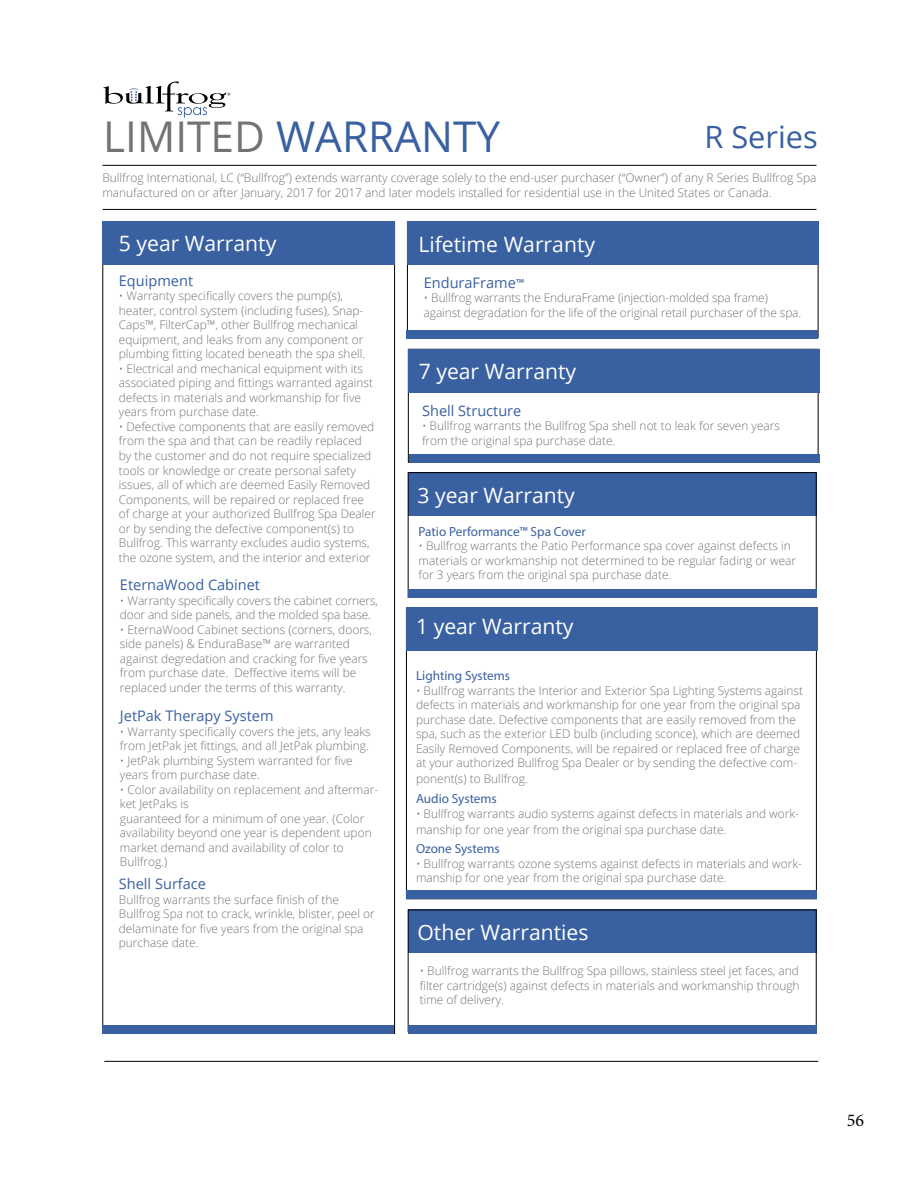
<style>
.page{position:relative;width:918px;height:1188px;background:#fff}
.page>*{position:absolute;margin:0;border:0;box-sizing:border-box;transform-origin:0 0}
.t1{font:42.3px "Open Sans";color:#3960a0}
.t2{font:30.75px "Open Sans";color:#3960a0}
.t3{font:21.15px "Open Sans";color:#fff}
.t4{font:18px "Minion Pro";color:#000}
.t5{font:14.55px "Open Sans";color:#3960a0}
.t6{font:13.2px "Myriad Pro";color:#3960a0}
.t7{font:300 11.85px/14.5px "Open Sans";color:#717375}
.s1{color:#717375}
.s2{font-family:"Myriad Pro";font-size:13.2px}
</style>
<div class="page">
<hr style="left:104px;top:1061px;width:714px;height:1px;background:#000">
<hr style="left:103px;top:165px;width:713px;height:1px;background:#000">
<hr style="left:103px;top:209px;width:713px;height:1px;background:#000">
<svg style="left:103px;top:81px;width:127px;height:37px"></svg>
<div style="left:102px;top:221px;width:293px;height:43px;background:#3960a0"></div>
<div style="left:407px;top:221px;width:411px;height:43px;background:#3960a0"></div>
<div style="left:408px;top:349px;width:411px;height:43px;background:#3960a0"></div>
<div style="left:406px;top:608px;width:411px;height:43px;background:#3960a0"></div>
<div style="left:409px;top:455px;width:410px;height:8px;background:#3960a0"></div>
<div style="left:407px;top:330px;width:411px;height:8px;background:#3960a0"></div>
<div style="left:406px;top:891px;width:410px;height:8px;background:#3960a0"></div>
<div style="left:102px;top:1025px;width:292px;height:8px;background:#3960a0"></div>
<div style="left:408px;top:472px;width:408px;height:44px;background:#3960a0"></div>
<div style="left:408px;top:472px;width:408px;height:126px;border:1px solid #000"></div>
<div style="left:408px;top:589px;width:408px;height:9px;background:#3960a0"></div>
<div style="left:408px;top:910px;width:408px;height:43px;background:#3960a0"></div>
<div style="left:408px;top:1026px;width:408px;height:8px;background:#3960a0"></div>
<h1 class="t1" style="left:103px;top:120px;width:399px"><span class="s1">LIMITED</span> WARRANTY</h1>
<h2 class="t2" style="left:704px;top:124px;width:115px">R Series</h2>
<p class="t7" style="left:102px;top:172px;width:715px">Bullfrog International, LC (“Bullfrog”) extends warranty coverage solely to the end-user purchaser (“Owner”) of any R Series Bullfrog Spa manufactured on or after January, 2017 for 2017 and later models installed for residential use in the United States or Canada.</p>
<h3 class="t3" style="left:119px;top:235px;width:159px">5 year Warranty</h3>
<h3 class="t3" style="left:418px;top:235px;width:178px">Lifetime Warranty</h3>
<p class="t5" style="left:119px;top:274px;width:76px">Equipment</p>
<p class="t7" style="left:119px;top:288px;width:258px">• Warranty specifically covers the pump(s), heater, control system (including fuses), Snap-Caps™, FilterCap™, other Bullfrog mechanical equipment, and leaks from any component or plumbing fitting located beneath the spa shell.<br>ï Electrical and mechanical equipment with its associated piping and fittings warranted against defects in materials and workmanship for five years from purchase date.<br>ï Defective components that are easily removed from the spa and that can be readily replaced by the customer and do not require specialized tools or knowledge or create personal safety issues, all of which are deemed Easily Removed Components, will be repaired or replaced free of charge at your authorized Bullfrog Spa Dealer or by sending the defective component(s) to Bullfrog. This warranty excludes audio systems, the ozone system, and the interior and exterior</p>
<p class="t5" style="left:120px;top:579px;width:142px">EternaWood Cabinet</p>
<p class="t7" style="left:120px;top:593px;width:260px">• Warranty specifically covers the cabinet corners, door and side panels, and the molded spa base.</p>
<p class="t7" style="left:120px;top:622px;width:254px">• EternaWood Cabinet sections (corners, doors, side panels) &amp; EnduraBase™ are warranted against degredation and cracking for five years from purchase date. Deffective items will be replaced under the terms of this warranty.</p>
<p class="t5" style="left:120px;top:710px;width:155px">JetPak Therapy System</p>
<p class="t7" style="left:120px;top:724px;width:252px">• Warranty specifically covers the jets, any leaks from JetPak jet fittings, and all JetPak plumbing.</p>
<p class="t7" style="left:120px;top:753px;width:234px">• JetPak plumbing System warranted for five years from purchase date.</p>
<p class="t7" style="left:120px;top:782px;width:260px">• Color availability on replacement and aftermar&shy;ket JetPaks is<br>guaranteed for a minimum of one year. (Color availability beyond one year is dependent upon market demand and availability of color to Bullfrog.)</p>
<p class="t5" style="left:119px;top:878px;width:89px">Shell Surface</p>
<p class="t7" style="left:119px;top:892px;width:258px">Bullfrog warrants the surface finish of the Bullfrog Spa not to crack, wrinkle, blister, peel or delaminate for five years from the original spa purchase date.</p>
<p class="t5" style="left:424px;top:277px;width:102px">EnduraFrame<span class="s2">™</span></p>
<p class="t7" style="left:424px;top:292px;width:379px">ï Bullfrog warrants the EnduraFrame (injection-molded spa frame) against degradation for the life of the original retail purchaser of the spa.</p>
<h3 class="t3" style="left:419px;top:363px;width:159px">7 year Warranty</h3>
<p class="t5" style="left:422px;top:404px;width:101px">Shell Structure</p>
<p class="t7" style="left:422px;top:418px;width:359px">• Bullfrog warrants the Bullfrog Spa shell not to leak for seven years from the original spa purchase date.</p>
<h3 class="t3" style="left:417px;top:487px;width:159px">3 year Warranty</h3>
<p class="t6" style="left:419px;top:526px;width:169px">Patio Performance™ Spa Cover</p>
<p class="t7" style="left:419px;top:540px;width:379px">ï Bullfrog warrants the Patio Performance spa cover against defects in materials or workmanship not determined to be regular fading or wear for 3 years from the original spa purchase date.</p>
<h3 class="t3" style="left:416px;top:618px;width:159px">1 year Warranty</h3>
<p class="t6" style="left:416px;top:671px;width:95px">Lighting Systems</p>
<p class="t7" style="left:416px;top:684px;width:389px">ï Bullfrog warrants the Interior and Exterior Spa Lighting Systems against defects in materials and workmanship for one year from the original spa purchase date. Defective components that are easily removed from the spa, such as the exterior LED bulb (including sconce), which are deemed Easily Removed Components, will be repaired or replaced free of charge at your authorized Bullfrog Spa Dealer or by sending the defective com-</p>
<p class="t7" style="left:416px;top:773px;width:113px">ponent(s) to Bullfrog.</p>
<p class="t6" style="left:416px;top:794px;width:82px">Audio Systems</p>
<p class="t7" style="left:416px;top:805px;width:384px;line-height:15.9px">• Bullfrog warrants audio systems against defects in materials and work&shy;manship for one year from the original spa purchase date.</p>
<p class="t6" style="left:416px;top:844px;width:85px">Ozone Systems</p>
<p class="t7" style="left:416px;top:856px;width:387px">• Bullfrog warrants ozone systems against defects in materials and work&shy;manship for one year from the original spa purchase date.</p>
<h3 class="t3" style="left:417px;top:924px;width:173px">Other Warranties</h3>
<p class="t7" style="left:420px;top:965px;width:381px;text-align:justify">ï Bullfrog warrants the Bullfrog Spa pillows, stainless steel jet faces, and filter cartridge(s) against defects in materials and workmanship through time of delivery.</p>
<h3 class="t4" style="left:847px;top:1110px;width:19px">56</h3>
</div>
